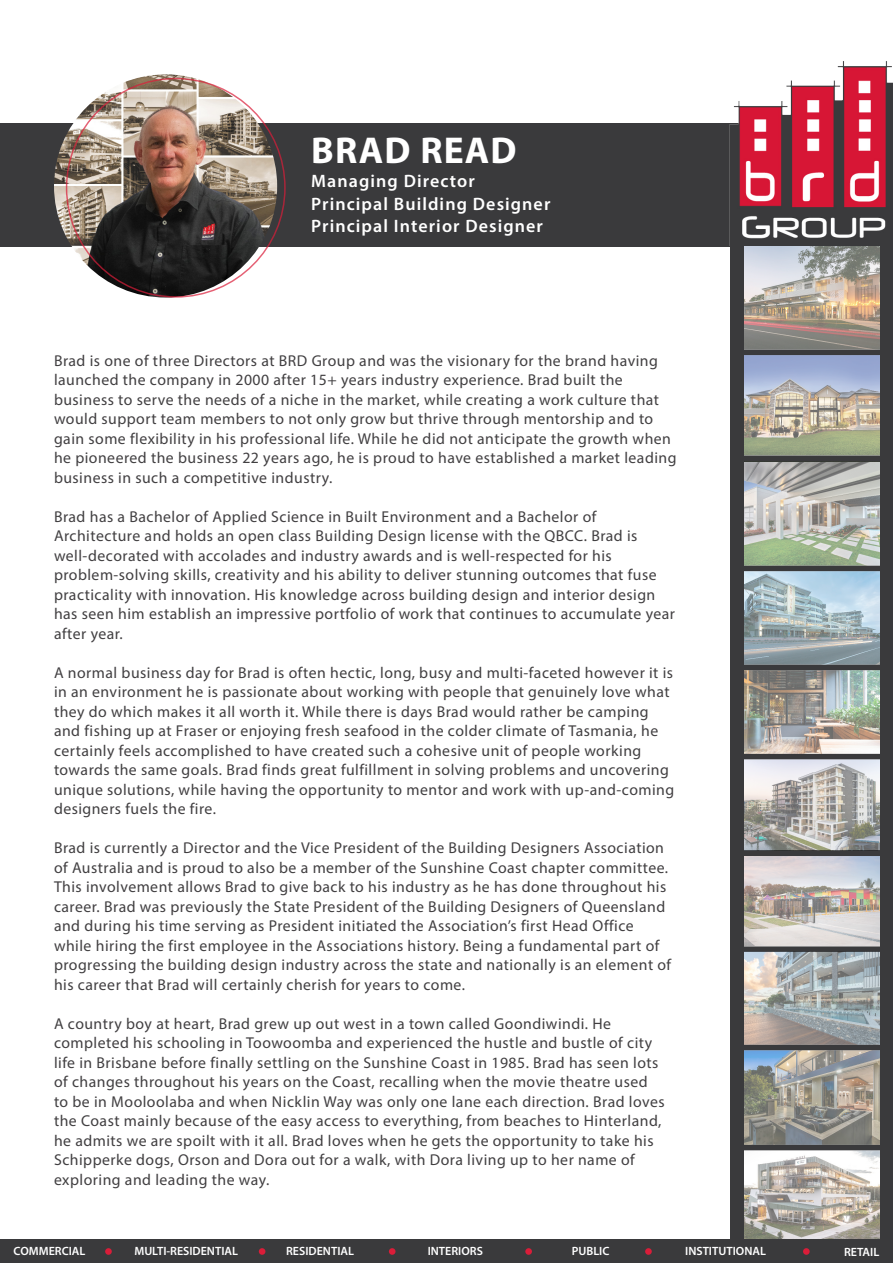
<style>
.page{position:relative;width:893px;height:1263px;background:#fff}
.page>*{position:absolute;margin:0;border:0;box-sizing:border-box;transform-origin:0 0}
.t1{font:700 37.5px "Myriad Pro";letter-spacing:.03em;color:#fff}
.t2{font:600 18px "Myriad Pro";letter-spacing:.06em;color:#fff}
.t3{font:15.75px/19.5px "Myriad Pro";letter-spacing:.03em;color:#413f41}
.t4{font:600 12px "Myriad Pro";color:#fff}
</style>
<div class="page">
<div style="left:0;top:123px;width:750px;height:124px;background:#3a3a3c"></div>
<div style="left:732px;top:349px;width:157px;height:6px;background:#3a3a3c"></div>
<div style="left:732px;top:455px;width:157px;height:6px;background:#3a3a3c"></div>
<div style="left:732px;top:565px;width:157px;height:6px;background:#3a3a3c"></div>
<div style="left:734px;top:664px;width:157px;height:6px;background:#3a3a3c"></div>
<div style="left:734px;top:754px;width:157px;height:5px;background:#3a3a3c"></div>
<div style="left:734px;top:850px;width:157px;height:6px;background:#3a3a3c"></div>
<div style="left:734px;top:946px;width:157px;height:6px;background:#3a3a3c"></div>
<div style="left:734px;top:1045px;width:157px;height:5px;background:#3a3a3c"></div>
<div style="left:734px;top:1145px;width:157px;height:5px;background:#3a3a3c"></div>
<svg style="left:743px;top:1150px;width:137px;height:90px"></svg>
<svg style="left:743px;top:1050px;width:137px;height:95px;background:#989892"></svg>
<svg style="left:743px;top:952px;width:137px;height:93px;background:#abadad"></svg>
<img style="left:743px;top:856px;width:137px;height:90px">
<svg style="left:743px;top:759px;width:137px;height:91px;background:#b8b7b4"></svg>
<img style="left:743px;top:670px;width:137px;height:84px">
<svg style="left:743px;top:571px;width:137px;height:93px;background:#a4b7bf"></svg>
<svg style="left:743px;top:462px;width:137px;height:103px;background:#b3b8ad"></svg>
<svg style="left:743px;top:355px;width:137px;height:100px;background:#adafad"></svg>
<img style="left:743px;top:246px;width:137px;height:103px">
<img style="left:54px;top:74px;width:223px;height:223px;border-radius:112px">
<div style="left:730px;top:239px;width:13px;height:1004px;background:#3a3a3c"></div>
<div style="left:880px;top:240px;width:13px;height:1000px;background:#3a3a3c"></div>
<img style="left:730px;top:61px;width:163px;height:185px">
<div style="left:0;top:1240px;width:893px;height:23px;background:#3a3a3c"></div>
<div style="left:105px;top:1248px;width:7px;height:7px;background:#da1d39;border-radius:50%"></div>
<div style="left:259px;top:1248px;width:6px;height:7px;background:#da1d39;border-radius:50%"></div>
<div style="left:389px;top:1248px;width:6px;height:7px;background:#da1d39;border-radius:50%"></div>
<div style="left:525px;top:1248px;width:7px;height:7px;background:#da1d39;border-radius:50%"></div>
<div style="left:645px;top:1248px;width:7px;height:7px;background:#da1d39;border-radius:50%"></div>
<div style="left:803px;top:1248px;width:7px;height:7px;background:#da1d39;border-radius:50%"></div>
<p class="t1" style="left:311px;top:126px;width:207px">BRAD READ</p>
<p class="t2" style="left:311px;top:169px;width:165px">Managing Director</p>
<p class="t2" style="left:311px;top:192px;width:241px">Principal Building Designer</p>
<p class="t2" style="left:311px;top:214px;width:233px">Principal Interior Designer</p>
<p class="t3" style="left:54px;top:350px;width:624px">Brad is one of three Directors at BRD Group and was the visionary for the brand having launched the company in 2000 after 15+ years industry experience. Brad built the business to serve the needs of a niche in the market, while creating a work culture that would support team members to not only grow but thrive through mentorship and to gain some flexibility in his professional life. While he did not anticipate the growth when he pioneered the business 22 years ago, he is proud to have established a market leading business in such a competitive industry.</p>
<p class="t3" style="left:54px;top:506px;width:585px">Brad has a Bachelor of Applied Science in Built Environment and a Bachelor of<br>Architecture and holds an open class Building Design license with the QBCC. Brad is</p>
<p class="t3" style="left:54px;top:545px;width:559px">well-decorated with accolades and industry awards and is well-respected for his</p>
<p class="t3" style="left:54px;top:565px;width:622px">problem-solving skills, creativity and his ability to deliver stunning outcomes that fuse practicality with innovation. His knowledge across building design and interior design has seen him establish an impressive portfolio of work that continues to accumulate year after year.</p>
<p class="t3" style="left:54px;top:662px;width:622px">A normal business day for Brad is often hectic, long, busy and multi-faceted however it is in an environment he is passionate about working with people that genuinely love what they do which makes it all worth it. While there is days Brad would rather be camping and fishing up at Fraser or enjoying fresh seafood in the colder climate of Tasmania, he certainly feels accomplished to have created such a cohesive unit of people working towards the same goals. Brad finds great fulfillment in solving problems and uncovering unique solutions, while having the opportunity to mentor and work with up-and-coming designers fuels the fire.</p>
<p class="t3" style="left:54px;top:838px;width:619px">Brad is currently a Director and the Vice President of the Building Designers Association of Australia and is proud to also be a member of the Sunshine Coast chapter committee.<br>This involvement allows Brad to give back to his industry as he has done throughout his career. Brad was previously the State President of the Building Designers of Queensland and during his time serving as President initiated the Association’s first Head Office while hiring the first employee in the Associations history. Being a fundamental part of progressing the building design industry across the state and nationally is an element of his career that Brad will certainly cherish for years to come.</p>
<p class="t3" style="left:54px;top:1013px;width:612px">A country boy at heart, Brad grew up out west in a town called Goondiwindi. He completed his schooling in Toowoomba and experienced the hustle and bustle of city life in Brisbane before finally settling on the Sunshine Coast in 1985. Brad has seen lots of changes throughout his years on the Coast, recalling when the movie theatre used to be in Mooloolaba and when Nicklin Way was only one lane each direction. Brad loves the Coast mainly because of the easy access to everything, from beaches to Hinterland, he admits we are spoilt with it all. Brad loves when he gets the opportunity to take his Schipperke dogs, Orson and Dora out for a walk, with Dora living up to her name of exploring and leading the way.</p>
<p class="t4" style="left:14px;top:1244px;width:73px">COMMERCIAL</p>
<p class="t4" style="left:134px;top:1244px;width:105px">MULTI-RESIDENTIAL</p>
<p class="t4" style="left:286px;top:1244px;width:69px">RESIDENTIAL</p>
<p class="t4" style="left:428px;top:1244px;width:57px">INTERIORS</p>
<p class="t4" style="left:572px;top:1244px;width:39px">PUBLIC</p>
<p class="t4" style="left:685px;top:1244px;width:82px">INSTITUTIONAL</p>
<p class="t4" style="left:844px;top:1244px;width:37px">RETAIL</p>
</div>
